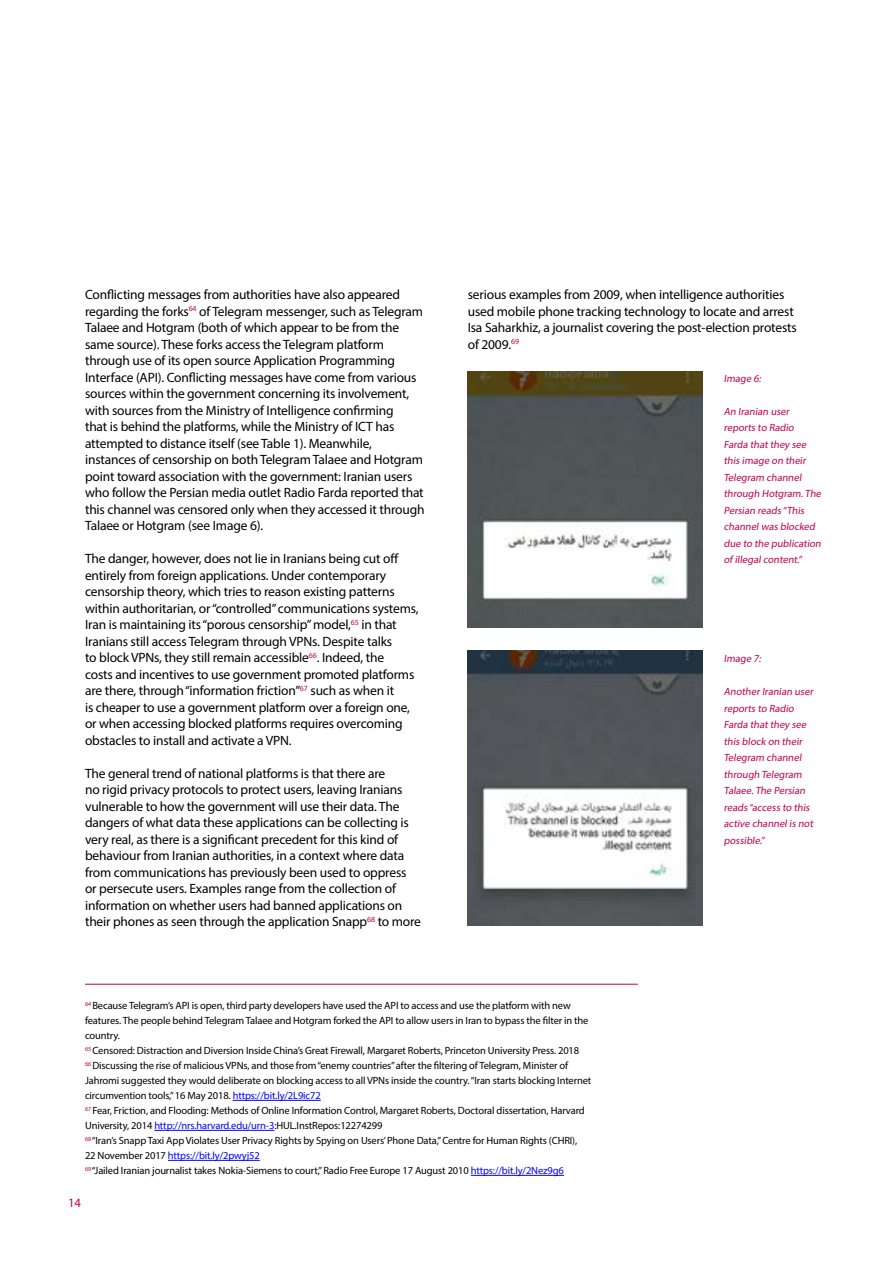
<style>
.page{position:relative;width:893px;height:1263px;background:#fff}
.page>*{position:absolute;margin:0;border:0;box-sizing:border-box;transform-origin:0 0}
.t1{font:13.5px/16.5px "Myriad Pro";letter-spacing:-.015em;color:#000}
.t2{font:12.75px "Myriad Pro";color:#c3004a}
.t3{font:10.5px/15px "Myriad Pro";letter-spacing:-.015em;color:#000}
.t4{font:10.5px/16.5px "Myriad Pro";color:#c3004a}
.s1{color:#00f}
</style>
<div class="page">
<hr style="left:233px;top:1100px;width:88px;height:1px;background:#00f">
<hr style="left:154px;top:1130px;width:120px;height:1px;background:#00f">
<hr style="left:168px;top:1160px;width:92px;height:1px;background:#00f">
<hr style="left:471px;top:1175px;width:93px;height:1px;background:#00f">
<hr style="left:85px;top:984px;width:553px;height:1px;background:#c3004a">
<img style="left:468px;top:651px;width:234px;height:275px">
<img style="left:468px;top:371px;width:234px;height:256px">
<p class="t1" style="left:85px;top:286px;width:341px">Conflicting messages from authorities have also appeared regarding the forks<sup>64</sup> of Telegram messenger, such as Telegram Talaee and Hotgram (both of which appear to be from the same source). These forks access the Telegram platform through use of its open source Application Programming Interface (API). Conflicting messages have come from various sources within the government concerning its involvement, with sources from the Ministry of Intelligence confirming<br>that is behind the platforms, while the Ministry of ICT has attempted to distance itself (see Table 1). Meanwhile, instances of censorship on both Telegram Talaee and Hotgram point toward association with the government: Iranian users who follow the Persian media outlet Radio Farda reported that this channel was censored only when they accessed it through Talaee or Hotgram (see Image 6).</p>
<p class="t1" style="left:85px;top:550px;width:335px">The danger, however, does not lie in Iranians being cut off entirely from foreign applications. Under contemporary censorship theory, which tries to reason existing patterns within authoritarian, or “controlled” communications systems, Iran is maintaining its “porous censorship” model,<sup>65</sup> in that Iranians still access Telegram through VPNs. Despite talks<br>to block VPNs, they still remain accessible<sup>66</sup>. Indeed, the<br>costs and incentives to use government promoted platforms are there, through “information friction”<sup>67</sup> such as when it<br>is cheaper to use a government platform over a foreign one, or when accessing blocked platforms requires overcoming obstacles to install and activate a VPN.</p>
<p class="t1" style="left:85px;top:765px;width:337px">The general trend of national platforms is that there are<br>no rigid privacy protocols to protect users, leaving Iranians vulnerable to how the government will use their data. The dangers of what data these applications can be collecting is very real, as there is a significant precedent for this kind of behaviour from Iranian authorities, in a context where data from communications has previously been used to oppress or persecute users. Examples range from the collection of information on whether users had banned applications on their phones as seen through the application Snapp<sup>68</sup> to more</p>
<p class="t1" style="left:468px;top:286px;width:331px">serious examples from 2009, when intelligence authorities used mobile phone tracking technology to locate and arrest Isa Saharkhiz, a journalist covering the post-election protests of 2009.<sup>69</sup></p>
<p class="t4" style="left:724px;top:370px;width:41px">Image 6:</p>
<p class="t4" style="left:724px;top:403px;width:101px">An Iranian user reports to Radio<br>Farda that they see this image on their<br>Telegram channel through Hotgram.The<br>Persian reads “This channelwas blocked due to the publication of illegalcontent.”</p>
<p class="t4" style="left:724px;top:650px;width:41px">Image 7:</p>
<p class="t4" style="left:724px;top:683px;width:93px">Another Iranian user reports to Radio<br>Farda that they see this block on their<br>Telegram channel through Telegram<br>Talaee.The Persian reads “access to this active channelis not possible.”</p>
<p class="t3" style="left:85px;top:998px;width:508px"><sup>64</sup> Because Telegram’s API is open, third party developers have used the API to access and use the platform with new features. The people behind Telegram Talaee and Hotgram forked the API to allow users in Iran to bypass the filter in the country.<br><sup>65</sup> Censored: Distraction and Diversion Inside China’s Great Firewall, Margaret Roberts, Princeton University Press. 2018<br><sup>66</sup> Discussing the rise of malicious VPNs, and those from “enemy countries” after the filtering of Telegram, Minister of Jahromi suggested they would deliberate on blocking access to all VPNs inside the country. “Iran starts blocking Internet circumvention tools,” 16 May 2018. <span class="s1">https://bit.ly/2L9ic72<br></span><sup>67</sup> Fear, Friction, and Flooding: Methods of Online Information Control, Margaret Roberts, Doctoral dissertation, Harvard University, 2014 <span class="s1">http://nrs.harvard.edu/urn-3</span>:HUL.InstRepos:12274299<br><sup>68</sup> “Iran’s Snapp Taxi App Violates User Privacy Rights by Spying on Users’ Phone Data,” Centre for Human Rights (CHRI),<br>22 November 2017 <span class="s1">https://bit.ly/2pwyj52<br></span><sup>69</sup> “Jailed Iranian journalist takes Nokia-Siemens to court,” Radio Free Europe 17 August 2010 <span class="s1">https://bit.ly/2Nez9g6</span></p>
<p class="t2" style="left:68px;top:1194px;width:14px">14</p>
</div>
